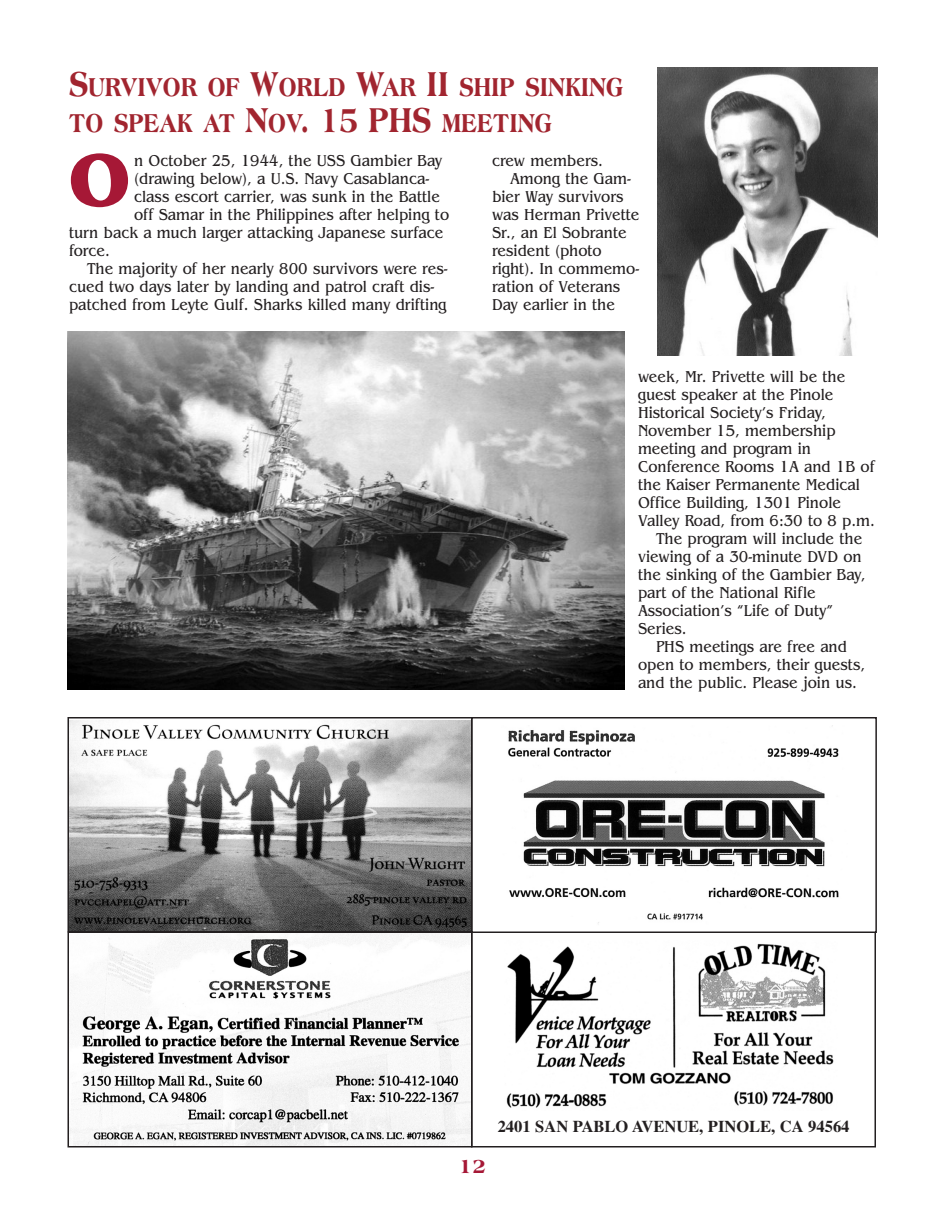
<style>
.page{position:relative;width:945px;height:1215px;background:#fff}
.page>*{position:absolute;margin:0;border:0;box-sizing:border-box;transform-origin:0 0}
.t1{font:700 78px "Benguiat";color:#a61836}
.t2{font:800 27.75px/36px "Americana";color:#a1252f;scale:.77 1}
.t3{font:800 21px "Americana";color:#a61836}
.t4{font:16.5px "Benguiat";color:#231f20;scale:.9 1}
.t5{font:700 16.5px "Times";color:#231f20}
.s1{font-size:37.05px}
</style>
<div class="page">
<div style="left:471px;top:932px;width:405px;height:216px;border:2px solid #231f20"></div>
<div style="left:471px;top:717px;width:406px;height:216px;border:2px solid #231f20"></div>
<img style="left:506px;top:943px;width:328px;height:165px">
<img style="left:71px;top:720px;width:398px;height:425px">
<div style="left:68px;top:932px;width:404px;height:216px;border:2px solid #231f20"></div>
<img style="left:508px;top:730px;width:331px;height:193px">
<div style="left:68px;top:717px;width:404px;height:215px;border:2px solid #231f20"></div>
<img style="left:657px;top:68px;width:221px;height:288px">
<img style="left:68px;top:332px;width:557px;height:357px">
<h2 class="t2" style="left:69px;top:70px;width:722px"><span class="s1">S</span>URVIVOR OF <span class="s1">W</span>ORLD <span class="s1">W</span>AR <span class="s1">II</span> SHIP SINKING<br>TO SPEAK AT <span class="s1">N</span>OV<span class="s1">. 15 PHS</span> MEETING</h2>
<h1 class="t1" style="left:69px;top:151px;width:62px">O</h1>
<p class="t4" style="left:134px;top:154px;width:344px">n October 25, 1944, the USS Gambier Bay</p>
<p class="t4" style="left:134px;top:172px;width:329px">(drawing below), a U.S. Navy Casablanca-</p>
<p class="t4" style="left:134px;top:190px;width:341px">class escort carrier, was sunk in the Battle</p>
<p class="t4" style="left:134px;top:208px;width:352px">off Samar in the Philippines after helping to</p>
<p class="t4" style="left:69px;top:226px;width:417px">turn back a much larger attacking Japanese surface</p>
<p class="t4" style="left:69px;top:244px;width:47px">force.</p>
<p class="t4" style="left:87px;top:262px;width:402px">The majority of her nearly 800 survivors were res-</p>
<p class="t4" style="left:69px;top:280px;width:407px">cued two days later by landing and patrol craft dis-</p>
<p class="t4" style="left:69px;top:298px;width:421px">patched from Leyte Gulf. Sharks killed many drifting</p>
<p class="t4" style="left:492px;top:154px;width:125px">crew members.</p>
<p class="t4" style="left:510px;top:172px;width:136px">Among the Gam-</p>
<p class="t4" style="left:492px;top:190px;width:148px">bier Way survivors</p>
<p class="t4" style="left:492px;top:208px;width:165px">was Herman Privette</p>
<p class="t4" style="left:492px;top:226px;width:151px">Sr., an El Sobrante</p>
<p class="t4" style="left:492px;top:244px;width:124px">resident (photo</p>
<p class="t4" style="left:492px;top:262px;width:165px">right). In commemo-</p>
<p class="t4" style="left:492px;top:280px;width:144px">ration of Veterans</p>
<p class="t4" style="left:492px;top:298px;width:138px">Day earlier in the</p>
<p class="t4" style="left:638px;top:370px;width:232px">week, Mr. Privette will be the</p>
<p class="t4" style="left:638px;top:388px;width:219px">guest speaker at the Pinole</p>
<p class="t4" style="left:638px;top:406px;width:210px">Historical Society’s Friday,</p>
<p class="t4" style="left:638px;top:424px;width:221px">November 15, membership</p>
<p class="t4" style="left:638px;top:442px;width:194px">meeting and program in</p>
<p class="t4" style="left:638px;top:460px;width:265px">Conference Rooms 1A and 1B of</p>
<p class="t4" style="left:638px;top:478px;width:248px">the Kaiser Permanente Medical</p>
<p class="t4" style="left:638px;top:496px;width:227px">Office Building, 1301 Pinole</p>
<p class="t4" style="left:638px;top:514px;width:265px">Valley Road, from 6:30 to 8 p.m.</p>
<p class="t4" style="left:656px;top:532px;width:231px">The program will include the</p>
<p class="t4" style="left:638px;top:550px;width:250px">viewing of a 30-minute DVD on</p>
<p class="t4" style="left:638px;top:568px;width:254px">the sinking of the Gambier Bay,</p>
<p class="t4" style="left:638px;top:586px;width:199px">part of the National Rifle</p>
<p class="t4" style="left:638px;top:604px;width:218px">Association’s “Life of Duty”</p>
<p class="t4" style="left:638px;top:622px;width:56px">Series.</p>
<p class="t4" style="left:656px;top:640px;width:214px">PHS meetings are free and</p>
<p class="t4" style="left:638px;top:658px;width:254px">open to members, their guests,</p>
<p class="t4" style="left:638px;top:676px;width:245px">and the public. Please join us.</p>
<p class="t3" style="left:458px;top:1158px;width:30px">12</p>
<p class="t5" style="left:498px;top:1121px;width:353px">2401 SAN PABLO AVENUE, PINOLE, CA 94564</p>
</div>
